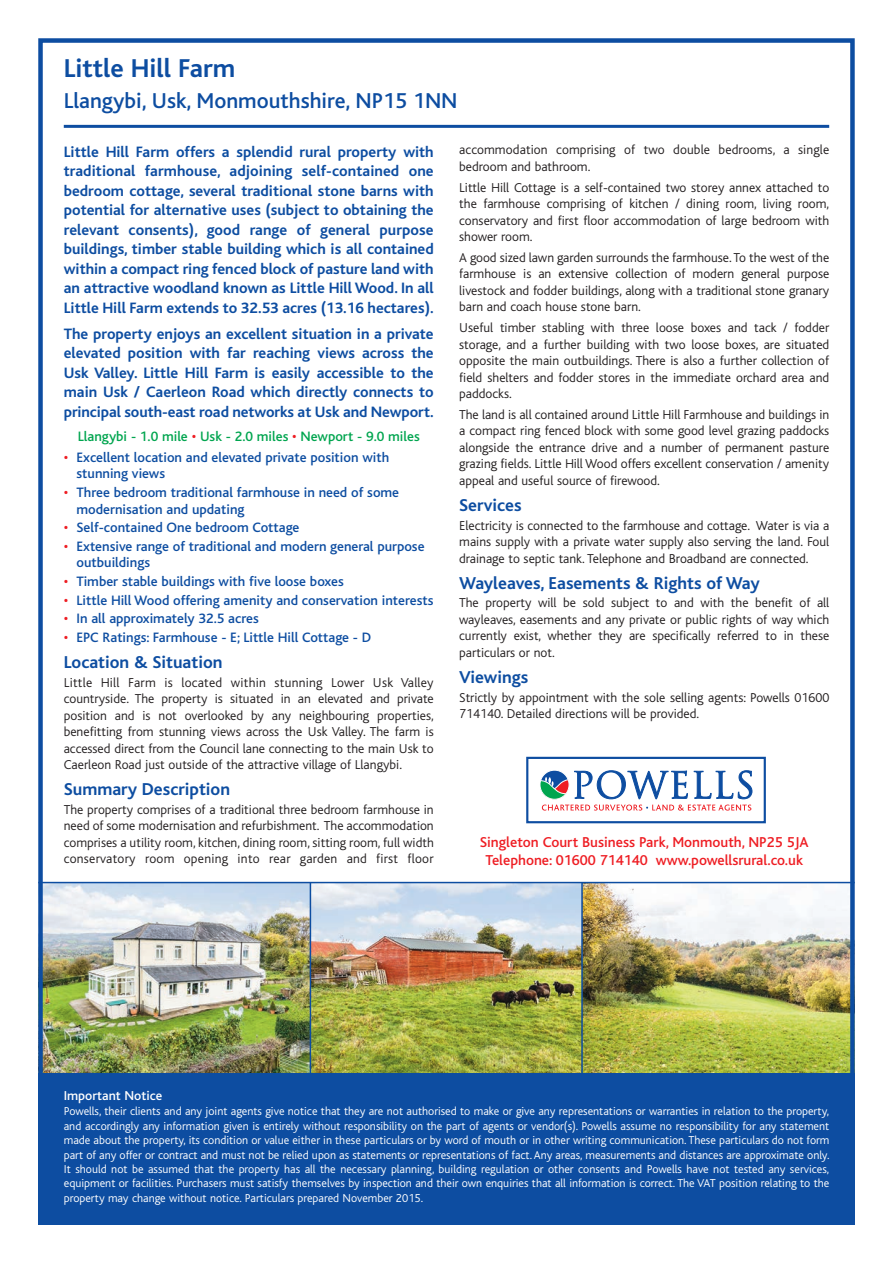
<style>
.page{position:relative;width:893px;height:1263px;background:#fff}
.page>*{position:absolute;margin:0;border:0;box-sizing:border-box;transform-origin:0 0}
.t1{font:700 27px "Bliss";color:#0d4da1}
.t2{font:500 22.5px "Bliss";color:#0d4da1}
.t3{font:700 18px "Bliss";color:#0d4da1}
.t4{font:700 15.75px/19.5px "Bliss";letter-spacing:-.005em;color:#0d4da1;text-align:justify}
.t5{font:500 15px/18px "Bliss";color:#ee1d23;text-align:center}
.t6{font:500 14.25px/16.5px "Bliss";color:#0d4da1}
.t7{font:500 14.25px "Bliss";color:#00a54f}
.t8{font:300 13.5px/16.5px "Bliss";color:#231f20;text-align:justify}
.t9{font:500 13.5px "Bliss";color:#fff}
.t10{font:300 12px/14.4px "Bliss";color:#fff;text-align:justify}
.s1{color:#ee1d23}
</style>
<div class="page">
<img style="left:43px;top:883px;width:807px;height:190px">
<hr style="left:310px;top:882px;width:1px;height:198px;background:#0d4da1">
<hr style="left:581px;top:882px;width:2px;height:202px;background:#0d4da1">
<hr style="left:38px;top:882px;width:817px;height:1px;background:#0d4da1">
<div style="left:38px;top:1073px;width:817px;height:152px;background:#0d4da1"></div>
<div style="left:38px;top:38px;width:817px;height:1187px;border:4px solid #0d4da1"></div>
<hr style="left:64px;top:125px;width:765px;height:3px;background:#0d4da1">
<div style="left:526px;top:757px;width:240px;height:66px;border:2px solid #0d4da1"></div>
<svg style="left:540px;top:758px;width:213px;height:52px"></svg>
<h1 class="t1" style="left:64px;top:59px;width:173px">Little Hill Farm</h1>
<h2 class="t2" style="left:64px;top:93px;width:395px">Llangybi, Usk, Monmouthshire, NP15 1NN</h2>
<p class="t4" style="left:64px;top:144px;width:371px">Little Hill Farm offers a splendid rural property with traditional farmhouse, adjoining self-contained one bedroom cottage, several traditional stone barns with potential for alternative uses (subject to obtaining the relevant consents), good range of general purpose buildings, timber stable building which is all contained within a compact ring fenced block of pasture land with an attractive woodland known as Little Hill Wood. In all Little Hill Farm extends to 32.53 acres (13.16 hectares).</p>
<p class="t4" style="left:64px;top:325px;width:371px">The property enjoys an excellent situation in a private elevated position with far reaching views across the Usk Valley. Little Hill Farm is easily accessible to the main Usk / Caerleon Road which directly connects to principal south-east road networks at Usk and Newport.</p>
<p class="t7" style="left:78px;top:432px;width:343px">Llangybi - 1.0 mile <span class="s1">•</span> Usk - 2.0 miles <span class="s1">•</span> Newport - 9.0 miles</p>
<p class="t6" style="left:77px;top:451px;width:314px;text-indent:-13px"><span class="s1">•</span> Excellent location and elevated private position with stunning views</p>
<p class="t6" style="left:77px;top:486px;width:324px;text-indent:-13px"><span class="s1">•</span> Three bedroom traditional farmhouse in need of some modernisation and updating</p>
<p class="t6" style="left:64px;top:521px;width:237px"><span class="s1">•</span> Self-contained One bedroom Cottage</p>
<p class="t6" style="left:77px;top:540px;width:350px;text-indent:-13px"><span class="s1">•</span> Extensive range of traditional and modern general purpose outbuildings</p>
<p class="t6" style="left:64px;top:575px;width:281px"><span class="s1">•</span> Timber stable buildings with five loose boxes</p>
<p class="t6" style="left:64px;top:593px;width:371px"><span class="s1">•</span> Little Hill Wood offering amenity and conservation interests</p>
<p class="t6" style="left:64px;top:612px;width:196px"><span class="s1">•</span> In all approximately 32.5 acres</p>
<p class="t6" style="left:64px;top:631px;width:309px"><span class="s1">•</span> EPC Ratings: Farmhouse - E; Little Hill Cottage - D</p>
<h3 class="t3" style="left:64px;top:656px;width:160px">Location &amp; Situation</h3>
<p class="t8" style="left:64px;top:675px;width:372px">Little Hill Farm is located within stunning Lower Usk Valley countryside. The property is situated in an elevated and private position and is not overlooked by any neighbouring properties, benefitting from stunning views across the Usk Valley. The farm is accessed direct from the Council lane connecting to the main Usk to Caerleon Road just outside of the attractive village of Llangybi.</p>
<h3 class="t3" style="left:64px;top:783px;width:168px">Summary Description</h3>
<p class="t8" style="left:64px;top:802px;width:372px">The property comprises of a traditional three bedroom farmhouse in need of some modernisation and refurbishment. The accommodation comprises a utility room, kitchen, dining room, sitting room, full width conservatory room opening into rear garden and first floor</p>
<p class="t8" style="left:459px;top:143px;width:371px">accommodation comprising of two double bedrooms, a single bedroom and bathroom.</p>
<p class="t8" style="left:459px;top:180px;width:372px">Little Hill Cottage is a self-contained two storey annex attached to the farmhouse comprising of kitchen / dining room, living room, conservatory and first floor accommodation of large bedroom with shower room.</p>
<p class="t8" style="left:459px;top:251px;width:372px">A good sized lawn garden surrounds the farmhouse. To the west of the farmhouse is an extensive collection of modern general purpose livestock and fodder buildings, along with a traditional stone granary barn and coach house stone barn.</p>
<p class="t8" style="left:459px;top:321px;width:372px">Useful timber stabling with three loose boxes and tack / fodder storage, and a further building with two loose boxes, are situated opposite the main outbuildings. There is also a further collection of field shelters and fodder stores in the immediate orchard area and paddocks.</p>
<p class="t8" style="left:459px;top:408px;width:372px">The land is all contained around Little Hill Farmhouse and buildings in a compact ring fenced block with some good level grazing paddocks alongside the entrance drive and a number of permanent pasture grazing fields. Little Hill Wood offers excellent conservation / amenity appeal and useful source of firewood.</p>
<h3 class="t3" style="left:459px;top:499px;width:64px">Services</h3>
<p class="t8" style="left:459px;top:518px;width:372px">Electricity is connected to the farmhouse and cottage. Water is via a mains supply with a private water supply also serving the land. Foul drainage to septic tank. Telephone and Broadband are connected.</p>
<h3 class="t3" style="left:459px;top:577px;width:302px">Wayleaves, Easements &amp; Rights of Way</h3>
<p class="t8" style="left:459px;top:596px;width:372px">The property will be sold subject to and with the benefit of all wayleaves, easements and any private or public rights of way which currently exist, whether they are specifically referred to in these particulars or not.</p>
<h3 class="t3" style="left:459px;top:671px;width:71px">Viewings</h3>
<p class="t8" style="left:459px;top:690px;width:372px">Strictly by appointment with the sole selling agents: Powells 01600<br>714140. Detailed directions will be provided.</p>
<p class="t5" style="left:480px;top:835px;width:330px">Singleton Court Business Park, Monmouth, NP25 5JA<br>Telephone: 01600 714140 www.powellsrural.co.uk</p>
<p class="t9" style="left:64px;top:1091px;width:100px">Important Notice</p>
<p class="t10" style="left:64px;top:1105px;width:767px">Powells, their clients and any joint agents give notice that they are not authorised to make or give any representations or warranties in relation to the property, and accordingly any information given is entirely without responsibility on the part of agents or vendor(s). Powells assume no responsibility for any statement made about the property, its condition or value either in these particulars or by word of mouth or in other writing communication. These particulars do not form part of any offer or contract and must not be relied upon as statements or representations of fact. Any areas, measurements and distances are approximate only.<br>It should not be assumed that the property has all the necessary planning, building regulation or other consents and Powells have not tested any services, equipment or facilities. Purchasers must satisfy themselves by inspection and their own enquiries that all information is correct. The VAT position relating to the property may change without notice. Particulars prepared November 2015.</p>
</div>
